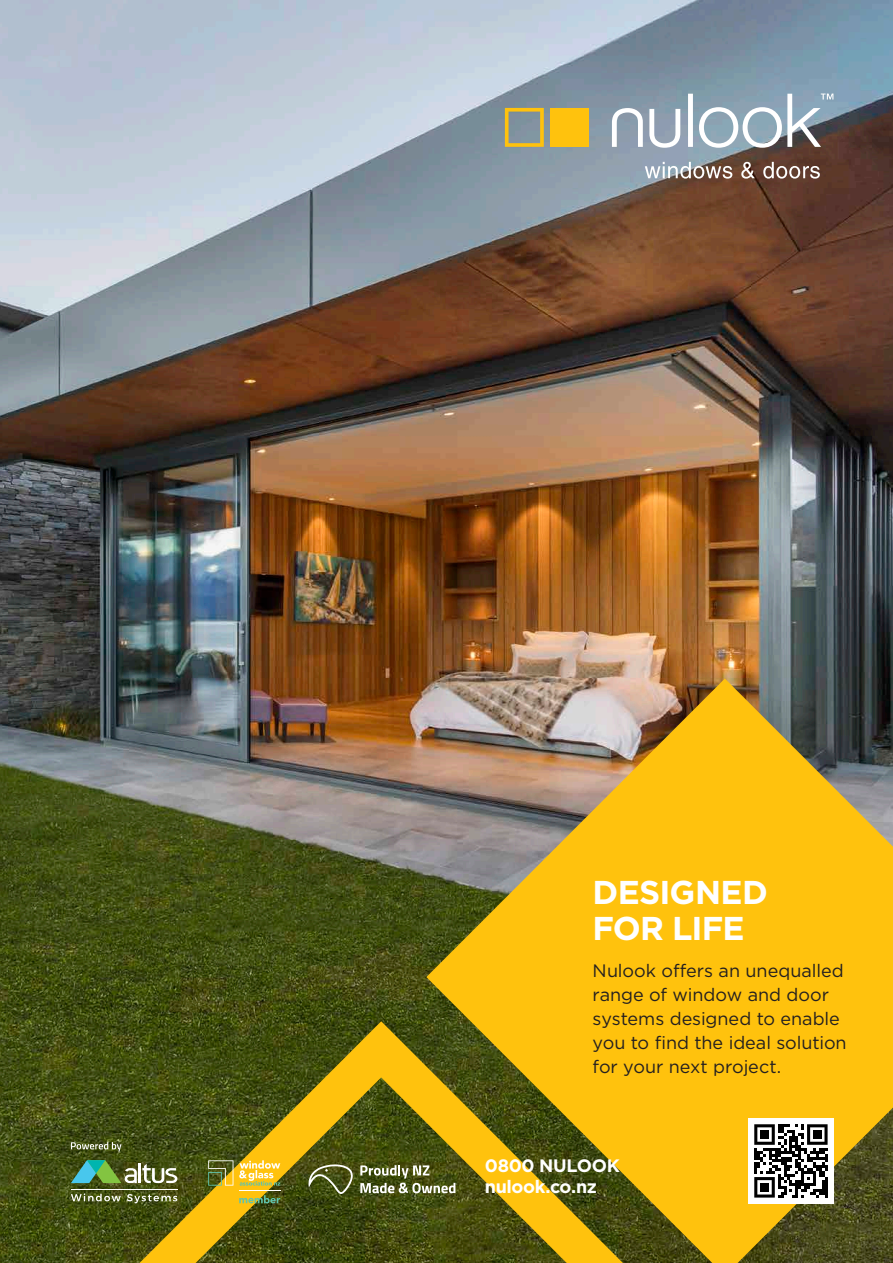
<style>
.page{position:relative;width:893px;height:1263px;background:#fff}
.page>*{position:absolute;margin:0;border:0;box-sizing:border-box;transform-origin:0 0}
.t1{font:700 33px/36px "Gotham";letter-spacing:-.025em;color:#fff}
.t2{font:18px/24px "Gotham";color:#231f20}
.t3{font:700 18px/21px "Gotham";letter-spacing:-.02em;color:#fff}
</style>
<div class="page">
<img style="left:0;top:0;width:893px;height:1263px">
<img style="left:426px;top:678px;width:467px;height:585px">
<svg style="left:140px;top:1021px;width:483px;height:242px;background:#7c700f"></svg>
<div style="left:550px;top:108px;width:38px;height:39px;background:#ffc20d"></div>
<svg style="left:505px;top:108px;width:39px;height:39px;background:#aaa26e"></svg>
<svg style="left:688px;top:94px;width:5px;height:53px"></svg>
<svg style="left:649px;top:109px;width:31px;height:39px"></svg>
<svg style="left:612px;top:108px;width:31px;height:39px"></svg>
<svg style="left:645px;top:162px;width:87px;height:17px"></svg>
<svg style="left:741px;top:162px;width:14px;height:17px"></svg>
<svg style="left:763px;top:162px;width:57px;height:17px"></svg>
<svg style="left:699px;top:94px;width:134px;height:54px"></svg>
<svg style="left:71px;top:1160px;width:106px;height:23px;background:#688d61"></svg>
<hr style="left:71px;top:1189px;width:106px;height:1px;background:#fff">
<svg style="left:71px;top:1193px;width:50px;height:8px"></svg>
<svg style="left:127px;top:1194px;width:50px;height:9px"></svg>
<hr style="left:239px;top:1190px;width:41px;height:1px;background:#fff">
<svg style="left:208px;top:1160px;width:72px;height:25px;background:#c6b045"></svg>
<svg style="left:239px;top:1195px;width:41px;height:8px"></svg>
<svg style="left:71px;top:1142px;width:50px;height:9px"></svg>
<svg style="left:308px;top:1164px;width:147px;height:30px;background:#6d7445"></svg>
<div style="left:748px;top:1118px;width:85px;height:85px;background:#fff"></div>
<svg style="left:754px;top:1124px;width:74px;height:73px"></svg>
<div style="left:760px;top:1130px;width:9px;height:9px;background:#000"></div>
<div style="left:813px;top:1130px;width:9px;height:9px;background:#000"></div>
<div style="left:760px;top:1183px;width:9px;height:9px;background:#000"></div>
<h1 class="t1" style="left:593px;top:874px;width:177px">DESIGNED<br>FOR LIFE</h1>
<p class="t2" style="left:593px;top:958px;width:256px">Nulook offers an unequalled range of window and door systems designed to enable you to find the ideal solution for your next project.</p>
<p class="t3" style="left:485px;top:1155px;width:136px">0800 NULOOK nulook.co.nz</p>
</div>
